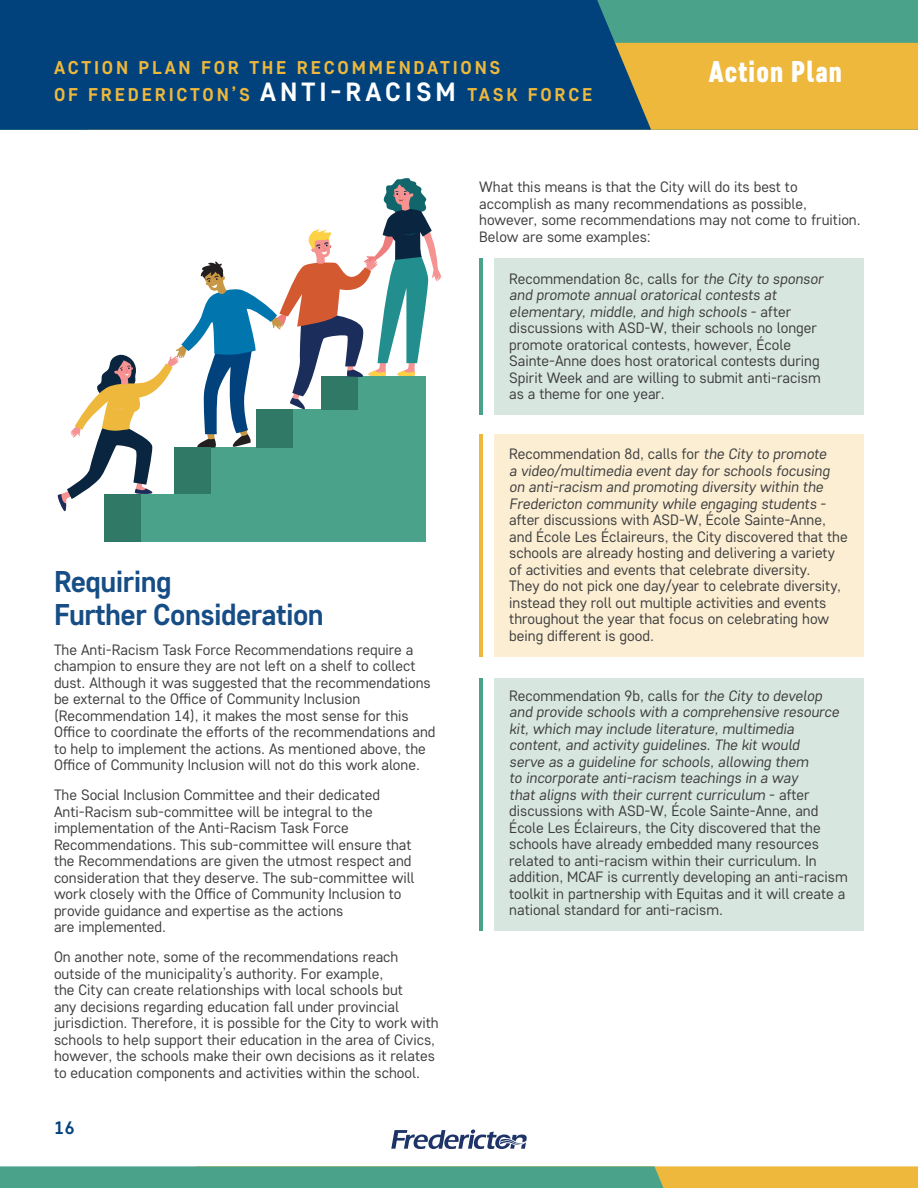
<style>
.page{position:relative;width:918px;height:1188px;background:#fff}
.page>*{position:absolute;margin:0;border:0;box-sizing:border-box;transform-origin:0 0}
.t1{font:700 30px/33px "Core Sans D55";letter-spacing:-.02em;color:#174d85}
.t2{font:900 30px "Core Sans D77 Cn";letter-spacing:.04em;color:#fff}
.t3{font:700 18.45px/27px "Core Sans D55";letter-spacing:.15em;color:#eeb83c}
.t4{font:700 18px "Core Sans D55";color:#01427c}
.t5{font:15px/16.5px "Core Sans D35";color:#3e3e3f}
.s1{font-size:26.4px;color:#fff}
</style>
<div class="page">
<svg style="left:0;top:1166px;width:918px;height:22px;background:#7aa975"></svg>
<div style="left:0;top:0;width:918px;height:130px;background:#4aa28a"></div>
<div style="left:651px;top:43px;width:267px;height:87px;background:#eeb83c"></div>
<div style="left:0;top:0;width:651px;height:130px;background:#01427c"></div>
<svg style="left:391px;top:1129px;width:136px;height:20px"></svg>
<div style="left:494px;top:258px;width:370px;height:157px;background:#d8e6e0"></div>
<hr style="left:479px;top:258px;width:4px;height:157px;background:#4aa28a">
<div style="left:105px;top:494px;width:104px;height:48px;background:#4aa28a"></div>
<div style="left:175px;top:448px;width:104px;height:94px;background:#4aa28a"></div>
<div style="left:257px;top:409px;width:124px;height:133px;background:#4aa28a"></div>
<div style="left:321px;top:376px;width:105px;height:166px;background:#4aa28a"></div>
<div style="left:105px;top:494px;width:36px;height:48px;background:#307966"></div>
<svg style="left:57px;top:178px;width:385px;height:333px"></svg>
<div style="left:494px;top:678px;width:370px;height:252px;background:#d8e6e0"></div>
<div style="left:494px;top:434px;width:370px;height:222px;background:#fbeed3"></div>
<hr style="left:479px;top:678px;width:4px;height:252px;background:#4aa28a">
<hr style="left:479px;top:434px;width:4px;height:222px;background:#eeb83c">
<p class="t3" style="left:54px;top:53px;width:540px">ACTION PLAN FOR THE RECOMMENDATIONS<br>OF FREDERICTON’S <span class="s1">ANTI-RACISM</span> TASK FORCE</p>
<h1 class="t2" style="left:709px;top:53px;width:135px">Action Plan</h1>
<p class="t1" style="left:54px;top:564px;width:271px">Requiring<br>Further Consideration</p>
<p class="t5" style="left:54px;top:641px;width:383px">The Anti-Racism Task Force Recommendations require a champion to ensure they are not left on a shelf to collect dust. Although it was suggested that the recommendations be external to the Office of Community Inclusion (Recommendation 14), it makes the most sense for this Office to coordinate the efforts of the recommendations and to help to implement the actions. As mentioned above, the Office of Community Inclusion will not do this work alone.</p>
<p class="t5" style="left:54px;top:786px;width:362px">The Social Inclusion Committee and their dedicated Anti-Racism sub-committee will be integral to the implementation of the Anti-Racism Task Force Recommendations. This sub-committee will ensure that the Recommendations are given the utmost respect and consideration that they deserve. The sub-committee will work closely with the Office of Community Inclusion to provide guidance and expertise as the actions<br>are implemented.</p>
<p class="t5" style="left:54px;top:948px;width:386px">On another note, some of the recommendations reach outside of the municipality’s authority. For example,<br>the City can create relationships with local schools but<br>any decisions regarding education fall under provincial jurisdiction. Therefore, it is possible for the City to work with schools to help support their education in the area of Civics, however, the schools make their own decisions as it relates to education components and activities within the school.</p>
<p class="t4" style="left:54px;top:1116px;width:22px">16</p>
<p class="t5" style="left:479px;top:178px;width:383px">What this means is that the City will do its best to accomplish as many recommendations as possible, however, some recommendations may not come to fruition.<br>Below are some examples:</p>
<p class="t5" style="left:509px;top:270px;width:318px">Recommendation 8c, calls for the City to sponsor and promote annual oratorical contests at elementary, middle, and high schools - aft e r discussions with ASD-W, their schools no longer promote oratorical contests, however, École Sainte-Anne does host oratorical contests during Spirit Week and are willing to submit anti-racism as a theme for one year.</p>
<p class="t5" style="left:509px;top:445px;width:340px">Recommendation 8d, calls for the City to promote<br>a video/multimedia event day for schools focusing on anti-racism and promoting diversity within the Fredericton community while engaging students - after discussions with ASD-W, École Sainte-Anne, and École Les Éclaireurs, the City discovered that the schools are already hosting and delivering a variety of activities and events that celebrate diversity.<br>They do not pick one day/year to celebrate diversity, instead they roll out multiple activities and events throughout the year that focus on celebrating how being different is good.</p>
<p class="t5" style="left:509px;top:687px;width:340px">Recommendation 9b, calls for the City to develop and provide schools with a comprehensive resource kit, which may include literature, multimedia content, and activity guidelines. The kit would<br>serve as a guideline for schools, allowing them<br>to incorporate anti-racism teachings in a way<br>that aligns with their current curriculum - aft e r discussions with ASD-W, École Sainte-Anne, and École Les Éclaireurs, the City discovered that the schools have already embedded many resources related to anti-racism within their curriculum. In addition, MCAF is currently developing an anti-racism toolkit in partnership with Equitas and it will create a national standard for anti-racism.</p>
</div>
